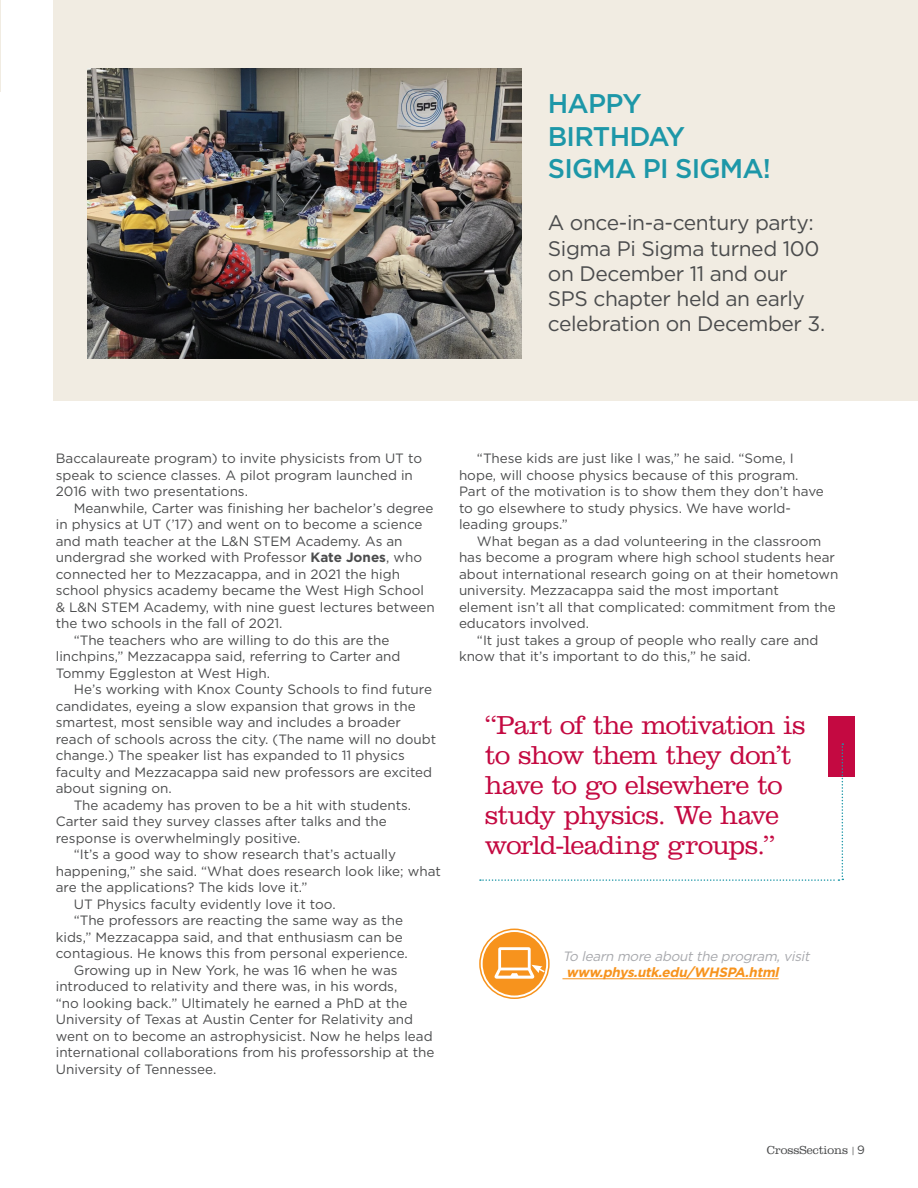
<style>
.page{position:relative;width:918px;height:1188px;background:#fff}
.page>*{position:absolute;margin:0;border:0;box-sizing:border-box;transform-origin:0 0}
.t1{font:300 27px/30px "Clarendon LT Std";letter-spacing:-.03em;color:#c40941}
.t2{font:500 27px "Gotham";letter-spacing:-.03em;color:#1d97a8}
.t3{font:21px/25.2px "Gotham";letter-spacing:-.02em;color:#4b4c4d}
.t4{font:13.5px/16.5px "Gotham";color:#4b4c4d}
.t5{font:italic 13.5px "Gotham";color:#a8a9ad}
.t6{font:italic 700 13.5px "Gotham";color:#f7931d}
.t7{font:300 12px "Clarendon LT Std";color:#4b4c4d}
.s1{font-weight:700}
.s2{font-family:"Gotham";font-weight:400;font-size:9px}
.s3{font-family:"Gotham";font-weight:400}
</style>
<div class="page">
<hr style="left:0;top:0;width:1px;height:92px;background:#f1ece2">
<hr style="left:562px;top:978px;width:217px;height:1px;background:#f7931d">
<div style="left:483px;top:932px;width:63px;height:64px;background:#f7931d;border-radius:50%"></div>
<div style="left:479px;top:929px;width:71px;height:70px;border:2px solid #f7931d;border-radius:50%"></div>
<svg style="left:494px;top:947px;width:52px;height:32px"></svg>
<div style="left:829px;top:716px;width:26px;height:61px;background:#c40941"></div>
<svg style="left:480px;top:743px;width:363px;height:138px"></svg>
<div style="left:53px;top:0;width:865px;height:400px;background:#f1ece2"></div>
<img style="left:87px;top:68px;width:435px;height:291px">
<p class="t2" style="left:548px;top:86px;width:95px">HAPPY</p>
<p class="t2" style="left:548px;top:119px;width:139px">BIRTHDAY</p>
<p class="t2" style="left:548px;top:151px;width:225px">SIGMA PI SIGMA!</p>
<p class="t3" style="left:548px;top:210px;width:279px">A once-in-a-century party:<br>Sigma Pi Sigma turned 100 on December 11 and our<br>SPS chapter held an early celebration on December 3.</p>
<p class="t4" style="left:56px;top:450px;width:368px">Baccalaureate program) to invite physicists from UT to speak to science classes. A pilot program launched in<br>2016 with two presentations.</p>
<p class="t4" style="left:56px;top:499px;width:380px;text-indent:18px">Meanwhile, Carter was finishing her bachelor’s degree in physics at UT (’17) and went on to become a science and math teacher at the L&amp;N STEM Academy. As an undergrad she worked with Professor <span class="s1">Kate Jones</span>, who connected her to Mezzacappa, and in 2021 the high school physics academy became the West High School &amp; L&amp;N STEM Academy, with nine guest lectures between the two schools in the fall of 2021.</p>
<p class="t4" style="left:56px;top:631px;width:346px;text-indent:18px">“The teachers who are willing to do this are the linchpins,” Mezzacappa said, referring to Carter and<br>Tommy Eggleston at West High.</p>
<p class="t4" style="left:56px;top:681px;width:382px;text-indent:18px">He’s working with Knox County Schools to find future candidates, eyeing a slow expansion that grows in the smartest, most sensible way and includes a broader reach of schools across the city. (The name will no doubt change.) The speaker list has expanded to 11 physics faculty and Mezzacappa said new professors are excited about signing on.</p>
<p class="t4" style="left:56px;top:796px;width:357px;text-indent:18px">The academy has proven to be a hit with students.<br>Carter said they survey classes after talks and the response is overwhelmingly positive.</p>
<p class="t4" style="left:56px;top:846px;width:387px;text-indent:18px">“It’s a good way to show research that’s actually happening,” she said. “What does research look like; what are the applications? The kids love it.”</p>
<p class="t4" style="left:74px;top:895px;width:263px">UT Physics faculty evidently love it too.</p>
<p class="t4" style="left:56px;top:912px;width:354px;text-indent:18px">“The professors are reacting the same way as the kids,” Mezzacappa said, and that enthusiasm can be contagious. He knows this from personal experience.</p>
<p class="t4" style="left:56px;top:961px;width:380px;text-indent:18px">Growing up in New York, he was 16 when he was introduced to relativity and there was, in his words,<br>“no looking back.” Ultimately he earned a PhD at the University of Texas at Austin Center for Relativity and went on to become an astrophysicist. Now he helps lead international collaborations from his professorship at the University of Tennessee.</p>
<p class="t4" style="left:459px;top:450px;width:366px;text-indent:18px">“These kids are just like I was,” he said. “Some, I hope, will choose physics because of this program.<br>Part of the motivation is to show them they don’t have to go elsewhere to study physics. We have world&shy;leading groups.”</p>
<p class="t4" style="left:459px;top:532px;width:381px;text-indent:18px">What began as a dad volunteering in the classroom has become a program where high school students hear about international research going on at their hometown university. Mezzacappa said the most important<br>element isn’t all that complicated: commitment from the educators involved.</p>
<p class="t4" style="left:459px;top:631px;width:361px;text-indent:18px">“It just takes a group of people who really care and know that it’s important to do this,” he said.</p>
<p class="t1" style="left:485px;top:710px;width:322px">“Part of the motivation is to show them they don’t have to go elsewhere to study physics. We have world-leading groups.”</p>
<p class="t5" style="left:562px;top:948px;width:252px">To learn more aboutthe program,visit</p>
<p class="t6" style="left:566px;top:964px;width:218px">www.phys.utk.edu/WHSPA.html</p>
<p class="t7" style="left:767px;top:1143px;width:100px">CrossSections <span class="s2">|</span> <span class="s3">9</span></p>
</div>
